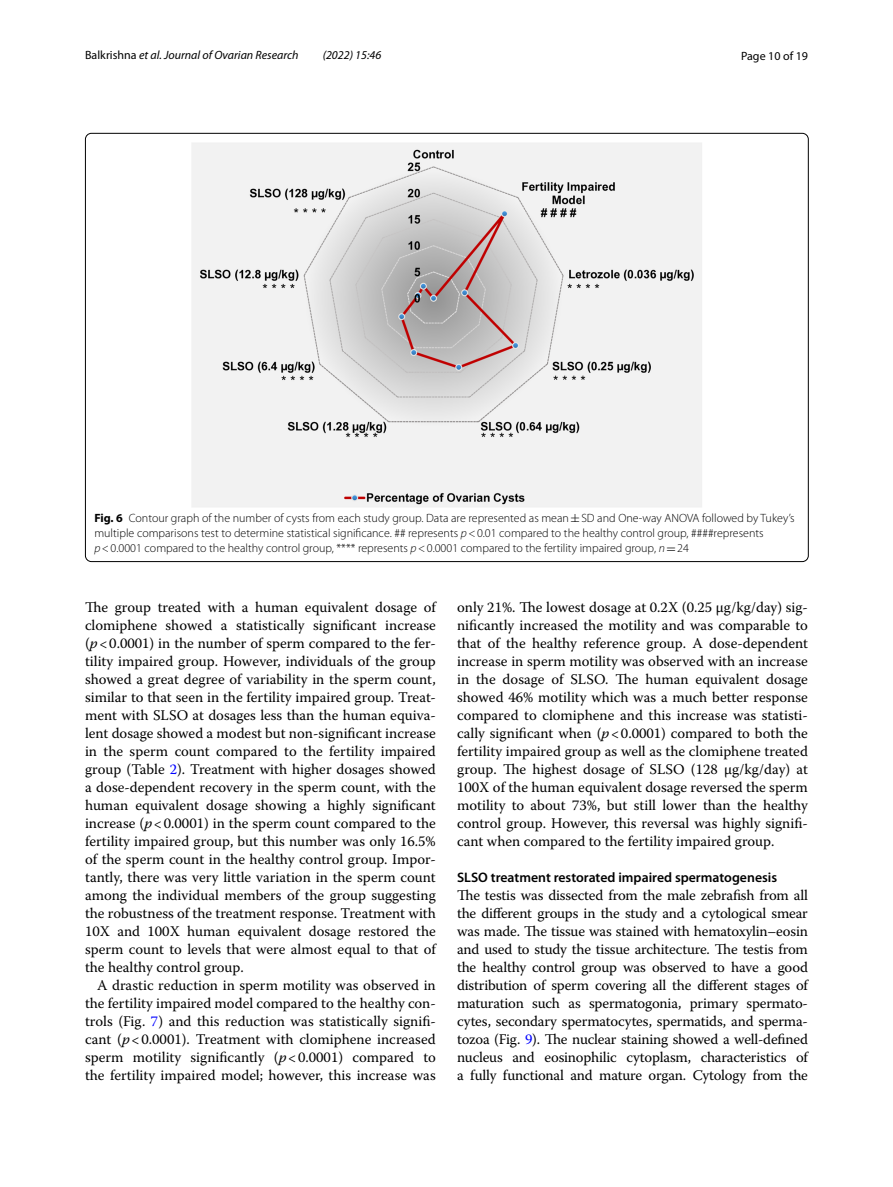
<style>
.page{position:relative;width:893px;height:1187px;background:#fff}
.page>*{position:absolute;margin:0;border:0;box-sizing:border-box;transform-origin:0 0}
.t1{font:14.7px/18px "Warnock Pro";color:#000;text-align:justify}
.t2{font:600 13.8px "Myriad Pro";color:#000}
.t3{font:300 12px/15px "Myriad Pro";color:#000}
.t4{font:italic 12px "Myriad Pro";color:#000}
.t5{font:12px "Myriad Pro";color:#000}
.s1{font-style:normal}
.s2{font-weight:700}
.s3{font-family:"MTSY";font-weight:400}
.s4{font-style:italic}
.s5{color:#00f}
</style>
<div class="page">
<img style="left:192px;top:143px;width:510px;height:364px">
<p class="t4" style="left:85px;top:48px;width:215px"><span class="s1">Balkrishna</span> et al. Journal of Ovarian Research</p>
<p class="t4" style="left:323px;top:48px;width:60px">(2022) 15:46</p>
<p class="t5" style="left:741px;top:48px;width:68px">Page 10 of 19</p>
<p class="t3" style="left:94px;top:511px;width:702px"><span class="s2">Fig. 6</span> Contour graph of the number of cysts from each study group. Data are represented as mean<span class="s3">±</span>SD and One-way ANOVA followed by Tukey’s multiple comparisons test to determine statistical significance. ## represents <span class="s4">p</span>&lt;0.01 compared to the healthy control group, ####represents <span class="s4">p</span>&lt;0.0001 compared to the healthy control group, **** represents <span class="s4">p</span>&lt;0.0001 compared to the fertility impaired group, <span class="s4">n</span><span class="s3">=</span>24</p>
<p class="t1" style="left:85px;top:597px;width:352px">The group treated with a human equivalent dosage of clomiphene showed a statistically significant increase (<span class="s4">p</span>&lt;0.0001) in the number of sperm compared to the fer&shy;tility impaired group. However, individuals of the group showed a great degree of variability in the sperm count, similar to that seen in the fertility impaired group. Treat&shy;ment with SLSO at dosages less than the human equiva&shy;lent dosage showed a modest but non-significant increase in the sperm count compared to the fertility impaired group (Table <span class="s5">2</span>). Treatment with higher dosages showed a dose-dependent recovery in the sperm count, with the human equivalent dosage showing a highly significant increase (<span class="s4">p</span>&lt;0.0001) in the sperm count compared to the fertility impaired group, but this number was only 16.5% of the sperm count in the healthy control group. Impor&shy;tantly, there was very little variation in the sperm count among the individual members of the group suggesting the robustness of the treatment response. Treatment with 10X and 100X human equivalent dosage restored the sperm count to levels that were almost equal to that of the healthy control group.</p>
<p class="t1" style="left:85px;top:975px;width:352px;text-indent:12px">A drastic reduction in sperm motility was observed in the fertility impaired model compared to the healthy con&shy;trols (Fig. <span class="s5">7</span>) and this reduction was statistically signifi&shy;cant (<span class="s4">p</span>&lt;0.0001). Treatment with clomiphene increased sperm motility significantly (<span class="s4">p</span>&lt;0.0001) compared to the fertility impaired model; however, this increase was</p>
<p class="t1" style="left:457px;top:597px;width:352px">only 21%. The lowest dosage at 0.2X (0.25 µg/kg/day) sig&shy;nificantly increased the motility and was comparable to that of the healthy reference group. A dose-dependent increase in sperm motility was observed with an increase in the dosage of SLSO. The human equivalent dosage showed 46% motility which was a much better response compared to clomiphene and this increase was statisti&shy;cally significant when (<span class="s4">p</span>&lt;0.0001) compared to both the fertility impaired group as well as the clomiphene treated group. The highest dosage of SLSO (128 µg/kg/day) at 100X of the human equivalent dosage reversed the sperm motility to about 73%, but still lower than the healthy control group. However, this reversal was highly signifi&shy;cant when compared to the fertility impaired group.</p>
<p class="t2" style="left:457px;top:868px;width:322px">SLSO treatment restorated impaired spermatogenesis</p>
<p class="t1" style="left:457px;top:885px;width:352px">The testis was dissected from the male zebrafish from all the different groups in the study and a cytological smear was made. The tissue was stained with hematoxylin–eosin and used to study the tissue architecture. The testis from the healthy control group was observed to have a good distribution of sperm covering all the different stages of maturation such as spermatogonia, primary spermato&shy;cytes, secondary spermatocytes, spermatids, and sperma&shy;tozoa (Fig. <span class="s5">9</span>). The nuclear staining showed a well-defined nucleus and eosinophilic cytoplasm, characteristics of a fully functional and mature organ. Cytology from the</p>
</div>
